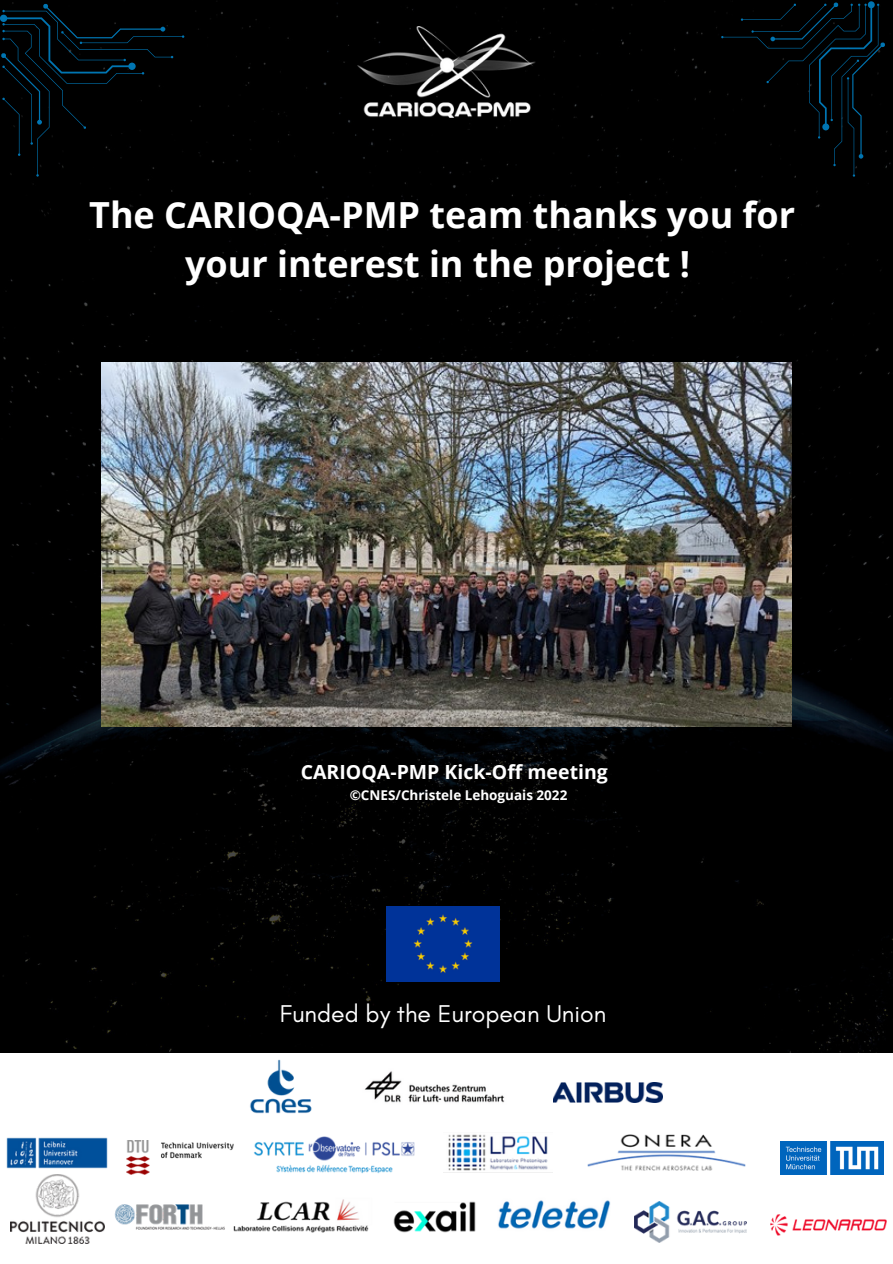
<style>
.page{position:relative;width:893px;height:1264px;background:#fff}
.page>*{position:absolute;margin:0;border:0;box-sizing:border-box;transform-origin:0 0}
.t1{font:700 36px/49.5px "Open Sans";color:#fff;text-align:center}
.t2{font:24.75px "Glacial Indifference";color:#fff}
.t3{font:700 19.5px "Open Sans";color:#fff}
.t4{font:700 13.5px "Open Sans";color:#fff}
</style>
<div class="page">
<img style="left:363px;top:1052px;width:144px;height:51px">
<div style="left:0;top:0;width:892px;height:1052px;background:#000"></div>
<img style="left:101px;top:362px;width:690px;height:364px">
<img style="left:357px;top:27px;width:178px;height:91px">
<svg style="left:0;top:4px;width:184px;height:173px;background:#000507"></svg>
<svg style="left:721px;top:1px;width:164px;height:176px;background:#000507"></svg>
<div style="left:386px;top:906px;width:114px;height:75px;background:#039"></div>
<img style="left:770px;top:1214px;width:115px;height:21px">
<img style="left:498px;top:1200px;width:112px;height:29px">
<img style="left:393px;top:1201px;width:83px;height:32px">
<img style="left:554px;top:1082px;width:108px;height:20px">
<img style="left:233px;top:1199px;width:136px;height:34px">
<img style="left:6px;top:1137px;width:102px;height:32px">
<img style="left:588px;top:1134px;width:157px;height:36px">
<img style="left:253px;top:1136px;width:162px;height:38px">
<img style="left:114px;top:1204px;width:111px;height:26px">
<img style="left:448px;top:1134px;width:100px;height:37px">
<img style="left:127px;top:1140px;width:107px;height:34px">
<img style="left:11px;top:1174px;width:93px;height:69px">
<img style="left:250px;top:1059px;width:62px;height:55px">
<img style="left:634px;top:1201px;width:112px;height:41px">
<img style="left:780px;top:1141px;width:103px;height:32px">
<p class="t1" style="left:89px;top:189px;width:707px">The CARIOQA-PMP team thanks you for your interest in the project !</p>
<p class="t3" style="left:301px;top:758px;width:308px">CARIOQA-PMP Kick-Off meeting</p>
<p class="t4" style="left:349px;top:785px;width:219px">©CNES/Christele Lehoguais 2022</p>
<p class="t2" style="left:279px;top:998px;width:328px">Funded by the European Union</p>
</div>
